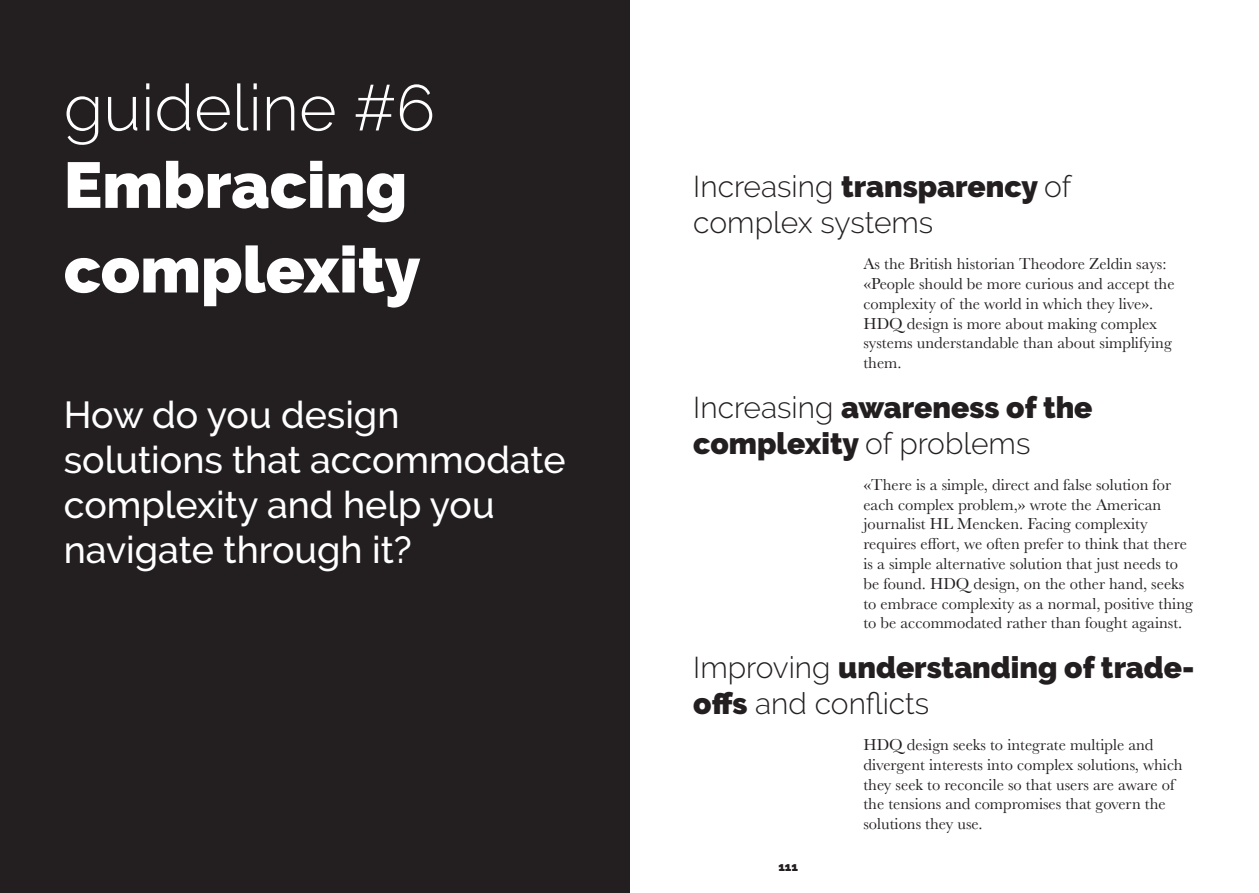
<style>
.page{position:relative;width:1259px;height:893px;background:#fff}
.page>*{position:absolute;margin:0;border:0;box-sizing:border-box;transform-origin:0 0}
.Titre_regular{font:900 64.5px/84.6px "Raleway";color:#fff}
.Titre_regular-2{font:300 64.5px "Raleway";color:#fff}
.Titre_regular-3{font:500 37.5px/45px "Raleway";color:#fff}
.Titre_thin{font:900 30px/36px "Raleway";color:#231f20}
.Titre_thin-2{font:300 30px/36px "Raleway";color:#231f20}
.t1{font:16.5px/19.8px "Baskerville";color:#231f20}
.t2{font:900 12px "Raleway";color:#231f20}
.s1{font-weight:900}
.s2{font-weight:300}
</style>
<div class="page">
<div style="left:0;top:0;width:629px;height:893px;background:#231f20"></div>
<p class="Titre_regular-2" style="left:64px;top:70px;width:373px">guideline #6</p>
<p class="Titre_regular" style="left:64px;top:143px;width:358px">Embracing complexity</p>
<p class="Titre_regular-3" style="left:64px;top:392px;width:503px">How do you design solutions that accommodate complexity and help you navigate through it?</p>
<p class="Titre_thin-2" style="left:693px;top:168px;width:379px">Increasing <span class="s1">transparency</span> of complex systems</p>
<p class="t1" style="left:863px;top:254px;width:313px">As the British historian Theodore Zeldin says: «People should be more curious and accept the complexity of the world in which they live».<br>HDQ design is more about making complex systems understandable than about simplifying them.</p>
<p class="Titre_thin" style="left:693px;top:389px;width:401px"><span class="s2">Increasing</span> awareness of the complexity <span class="s2">of problems</span></p>
<p class="t1" style="left:863px;top:475px;width:331px">«There is a simple, direct and false solution for each complex problem,» wrote the American journalist HL Mencken. Facing complexity requires effort, we often prefer to think that there is a simple alternative solution that just needs to be found. HDQ design, on the other hand, seeks to embrace complexity as a normal, positive thing to be accommodated rather than fought against.</p>
<p class="Titre_thin" style="left:693px;top:649px;width:503px"><span class="s2">Improving</span> understanding of trade&shy;offs <span class="s2">and conflicts</span></p>
<p class="t2" style="left:778px;top:859px;width:21px">111</p>
<p class="t1" style="left:863px;top:735px;width:321px">HDQ design seeks to integrate multiple and divergent interests into complex solutions, which they seek to reconcile so that users are aware of the tensions and compromises that govern the solutions they use.</p>
</div>
